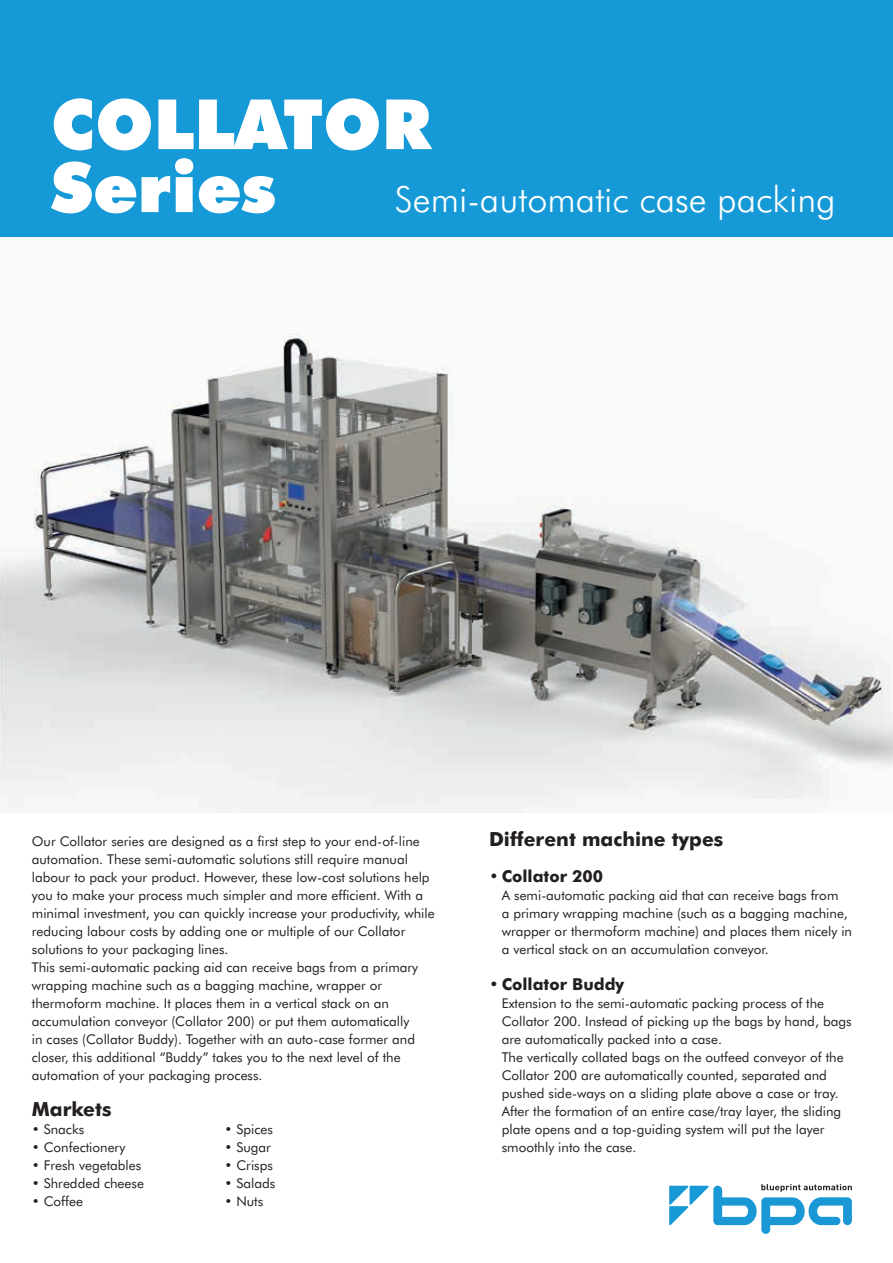
<style>
.page{position:relative;width:893px;height:1263px;background:#fff}
.page>*{position:absolute;margin:0;border:0;box-sizing:border-box;transform-origin:0 0}
.t1{font:900 69.3px/63px "Futura BT";color:#fff}
.t2{font:300 36px "Futura BT";color:#fff}
.t3{font:700 19.5px "Futura BT";color:#231f20}
.t4{font:700 16.5px "Futura BT";color:#231f20}
.t5{font:13.5px/18px "Futura BT";color:#231f20}
</style>
<div class="page">
<img style="left:0;top:236px;width:893px;height:576px">
<div style="left:0;top:0;width:893px;height:236px;background:#1599d7"></div>
<svg style="left:669px;top:1184px;width:183px;height:50px"></svg>
<h1 class="t1" style="left:51px;top:92px;width:382px">COLLATOR<br>Series</h1>
<h2 class="t2" style="left:395px;top:177px;width:442px">Semi-automatic case packing</h2>
<p class="t5" style="left:32px;top:832px;width:404px">Our Collator series are designed as a first step to your end-of-line automation. These semi-automatic solutions still require manual labour to pack your product. However, these low-cost solutions help you to make your process much simpler and more efficient. With a minimal investment, you can quickly increase your productivity, while reducing labour costs by adding one or multiple of our Collator solutions to your packaging lines.<br>This semi-automatic packing aid can receive bags from a primary wrapping machine such as a bagging machine, wrapper or thermoform machine. It places them in a vertical stack on an accumulation conveyor (Collator 200) or put them automatically<br>in cases (Collator Buddy). Together with an auto-case former and closer, this additional “Buddy” takes you to the next level of the automation of your packaging process.</p>
<h3 class="t3" style="left:32px;top:1097px;width:81px">Markets</h3>
<p class="t5" style="left:32px;top:1120px;width:54px">• Snacks</p>
<p class="t5" style="left:32px;top:1138px;width:95px">• Confectionery</p>
<p class="t5" style="left:32px;top:1156px;width:111px">• Fresh vegetables</p>
<p class="t5" style="left:32px;top:1174px;width:114px">• Shredded cheese</p>
<p class="t5" style="left:32px;top:1192px;width:53px">• Coffee</p>
<p class="t5" style="left:225px;top:1120px;width:50px">• Spices</p>
<p class="t5" style="left:225px;top:1138px;width:48px">• Sugar</p>
<p class="t5" style="left:225px;top:1156px;width:50px">• Crisps</p>
<p class="t5" style="left:225px;top:1174px;width:52px">• Salads</p>
<p class="t5" style="left:225px;top:1192px;width:40px">• Nuts</p>
<h3 class="t3" style="left:489px;top:827px;width:236px">Different machine types</h3>
<p class="t4" style="left:489px;top:866px;width:116px">• Collator 200</p>
<p class="t5" style="left:502px;top:886px;width:352px">A semi-automatic packing aid that can receive bags from<br>a primary wrapping machine (such as a bagging machine, wrapper or thermoform machine) and places them nicely in a vertical stack on an accumulation conveyor.</p>
<p class="t4" style="left:489px;top:974px;width:137px">• Collator Buddy</p>
<p class="t5" style="left:502px;top:994px;width:351px">Extension to the semi-automatic packing process of the Collator 200. Instead of picking up the bags by hand, bags are automatically packed into a case.<br>The vertically collated bags on the outfeed conveyor of the Collator 200 are automatically counted, separated and pushed side-ways on a sliding plate above a case or tray.<br>After the formation of an entire case/tray layer, the sliding plate opens and a top-guiding system will put the layer smoothly into the case.</p>
</div>
